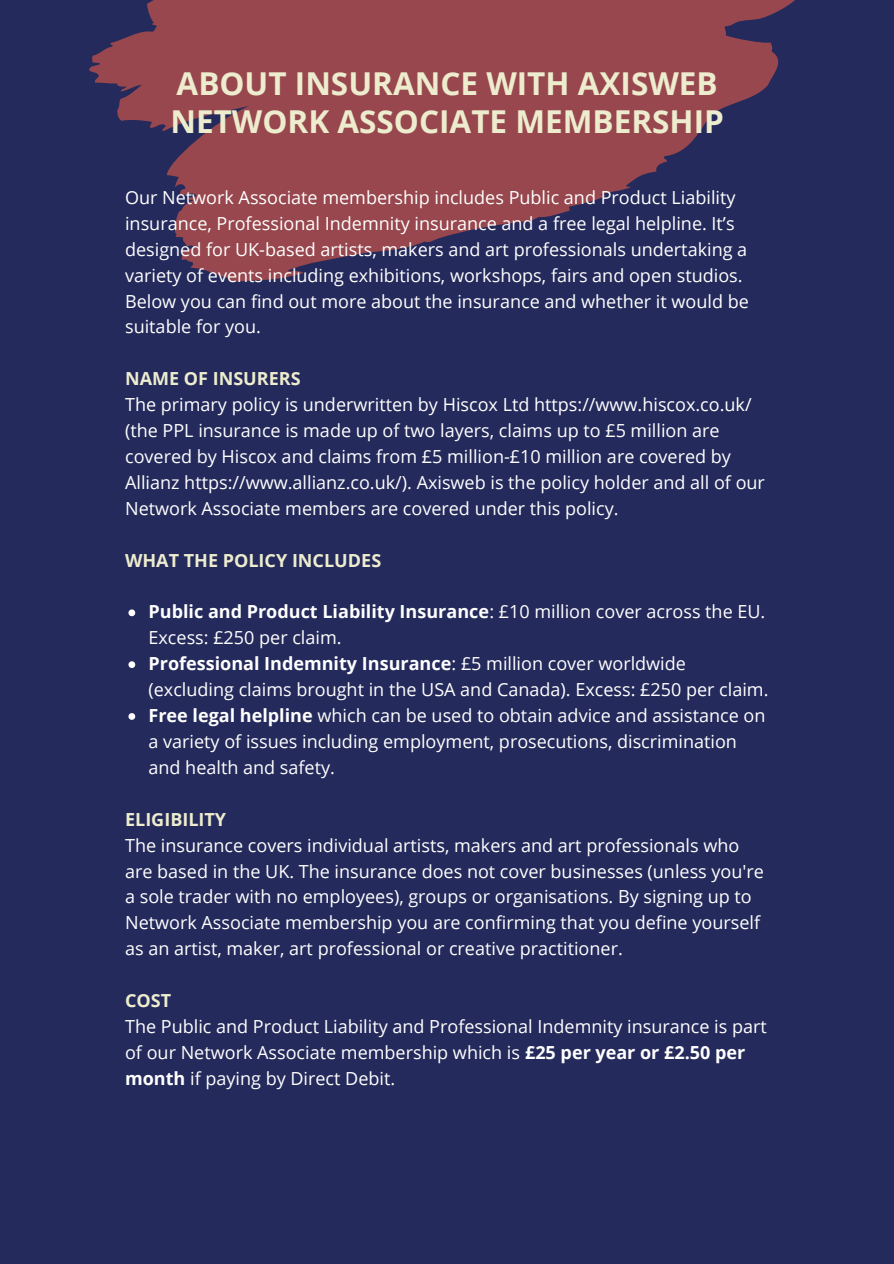
<style>
.page{position:relative;width:894px;height:1264px;background:#fff}
.page>*{position:absolute;margin:0;border:0;box-sizing:border-box;transform-origin:0 0}
.t1{font:700 31.5px "Open Sans";color:#edecce}
.t2{font:18px/26px "Open Sans";color:#fff}
.t3{font:700 18px "Open Sans";color:#edecce}
.s1{font-weight:700}
</style>
<div class="page">
<div style="left:0;top:0;width:893px;height:1263px;background:#242a5b"></div>
<svg style="left:89px;top:0;width:706px;height:281px;fill:#97474d"></svg>
<svg style="left:128px;top:609px;width:7px;height:7px"></svg>
<svg style="left:128px;top:661px;width:7px;height:7px"></svg>
<svg style="left:128px;top:713px;width:7px;height:6px"></svg>
<p class="t1" style="left:176px;top:62px;width:542px">ABOUT INSURANCE WITH AXISWEB</p>
<p class="t1" style="left:170px;top:99px;width:555px">NETWORK ASSOCIATE MEMBERSHIP</p>
<p class="t2" style="left:125px;top:184px;width:625px">Our Network Associate membership includes Public and Product Liability insurance, Professional Indemnity insurance and a free legal helpline. It’s designed for UK-based artists, makers and art professionals undertaking a variety of events including exhibitions, workshops, fairs and open studios.<br>Below you can find out more about the insurance and whether it would be suitable for you.</p>
<p class="t3" style="left:125px;top:366px;width:177px">NAME OF INSURERS</p>
<p class="t2" style="left:125px;top:391px;width:641px">The primary policy is underwritten by Hiscox Ltd https://www.hiscox.co.uk/ (the PPL insurance is made up of two layers, claims up to £5 million are covered by Hiscox and claims from £5 million-£10 million are covered by Allianz https://www.allianz.co.uk/). Axisweb is the policy holder and all of our Network Associate members are covered under this policy.</p>
<p class="t3" style="left:125px;top:547px;width:257px">WHAT THE POLICY INCLUDES</p>
<p class="t2" style="left:148px;top:598px;width:618px"><span class="s1">Public and Product Liability Insurance</span>: £10 million cover across the EU.<br>Excess: £250 per claim.</p>
<p class="t2" style="left:148px;top:650px;width:621px"><span class="s1">Professional Indemnity Insurance</span>: £5 million cover worldwide (excluding claims brought in the USA and Canada). Excess: £250 per claim.</p>
<p class="t2" style="left:148px;top:702px;width:618px"><span class="s1">Free legal helpline</span> which can be used to obtain advice and assistance on a variety of issues including employment, prosecutions, discrimination and health and safety.</p>
<p class="t3" style="left:125px;top:806px;width:103px">ELIGIBILITY</p>
<p class="t2" style="left:125px;top:831px;width:640px">The insurance covers individual artists, makers and art professionals who are based in the UK. The insurance does not cover businesses (unless you're a sole trader with no employees), groups or organisations. By signing up to Network Associate membership you are confirming that you define yourself as an artist, maker, art professional or creative practitioner.</p>
<p class="t3" style="left:125px;top:987px;width:48px">COST</p>
<p class="t2" style="left:125px;top:1013px;width:643px">The Public and Product Liability and Professional Indemnity insurance is part of our Network Associate membership which is <span class="s1">£25 per year or £2.50 per month</span> if paying by Direct Debit.</p>
</div>
